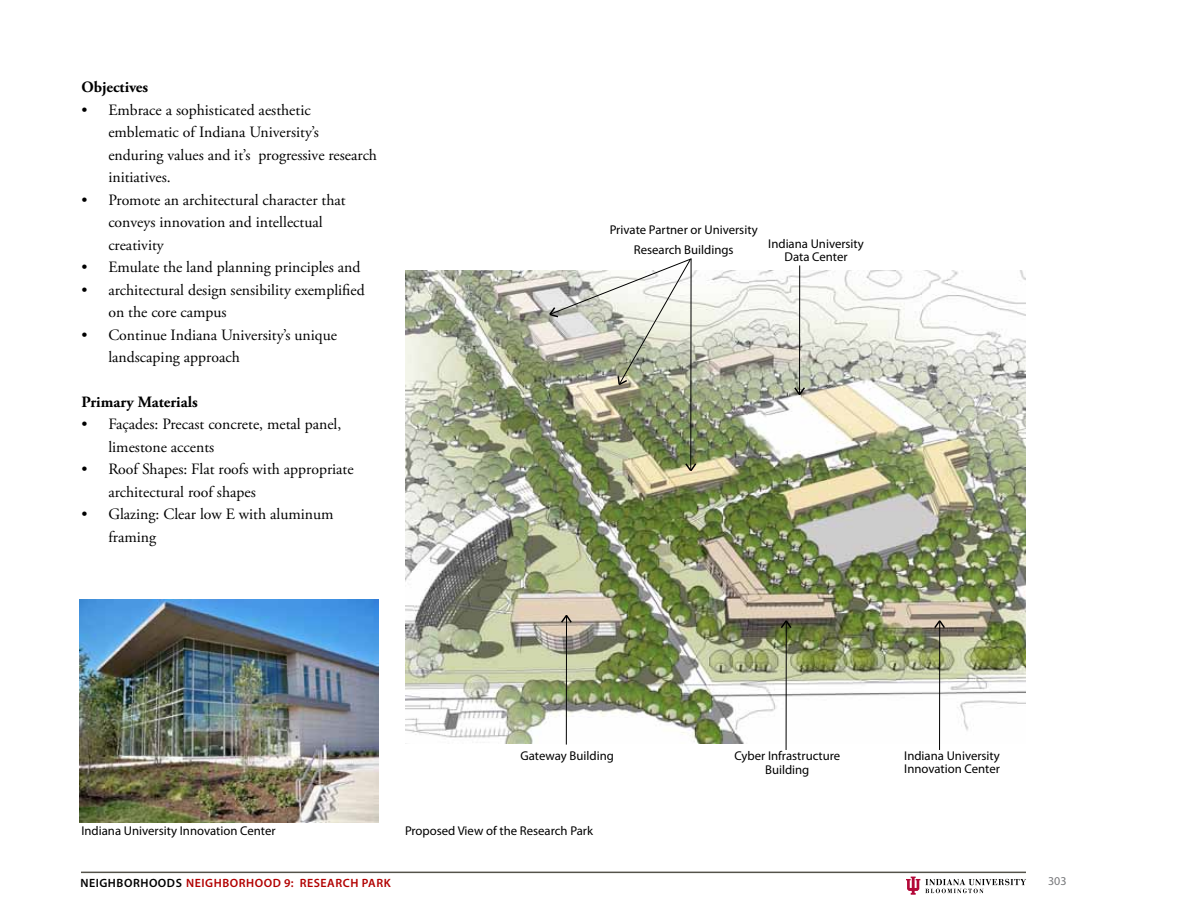
<style>
.page{position:relative;width:1188px;height:918px;background:#fff}
.page>*{position:absolute;margin:0;border:0;box-sizing:border-box;transform-origin:0 0}
.t1{font:15.75px/22.5px "Adobe Garamond Pro";color:#000}
.t2{font:700 15.75px "Adobe Garamond Pro";color:#000}
.t3{font:12.75px/13.5px "Myriad Pro";color:#000;text-align:center}
.t4{font:600 12px "Myriad Pro";letter-spacing:.045em;color:#b20000}
.t5{font:600 12px "Myriad Pro";color:#000}
.t6{font:12px "Myriad Pro";color:#77787b}
</style>
<div class="page">
<hr style="left:81px;top:872px;width:945px;height:1px;background:#54534a">
<svg style="left:906px;top:877px;width:120px;height:18px"></svg>
<img style="left:405px;top:270px;width:621px;height:474px">
<hr style="left:566px;top:615px;width:1px;height:130px;background:#000">
<svg style="left:560px;top:613px;width:13px;height:11px"></svg>
<hr style="left:786px;top:621px;width:1px;height:129px;background:#000">
<svg style="left:779px;top:619px;width:14px;height:11px"></svg>
<hr style="left:939px;top:621px;width:1px;height:129px;background:#000">
<svg style="left:933px;top:619px;width:13px;height:11px"></svg>
<hr style="left:799px;top:265px;width:1px;height:130px;background:#000">
<svg style="left:793px;top:386px;width:14px;height:11px"></svg>
<hr style="left:690px;top:258px;width:1px;height:213px;background:#000">
<svg style="left:684px;top:462px;width:14px;height:11px"></svg>
<svg style="left:548px;top:258px;width:144px;height:129px"></svg>
<img style="left:80px;top:600px;width:299px;height:223px">
<p class="t2" style="left:81px;top:78px;width:68px">Objectives</p>
<p class="t1" style="left:108px;top:99px;width:270px;text-indent:-27px">• Embrace a sophisticated aesthetic emblematic of Indiana University’s enduring values and it’s progressive research initiatives.</p>
<p class="t1" style="left:108px;top:189px;width:239px;text-indent:-27px">• Promote an architectural character that conveys innovation and intellectual creativity</p>
<p class="t1" style="left:81px;top:257px;width:281px">• Emulate the land planning principles and</p>
<p class="t1" style="left:108px;top:279px;width:258px;text-indent:-27px">• architectural design sensibility exemplified on the core campus</p>
<p class="t1" style="left:108px;top:324px;width:230px;text-indent:-27px">• Continue Indiana University’s unique landscaping approach</p>
<p class="t2" style="left:81px;top:392px;width:118px">Primary Materials</p>
<p class="t1" style="left:108px;top:413px;width:235px;text-indent:-27px">• Façades: Precast concrete, metal panel, limestone accents</p>
<p class="t1" style="left:108px;top:458px;width:247px;text-indent:-27px">• Roof Shapes: Flat roofs with appropriate architectural roof shapes</p>
<p class="t1" style="left:108px;top:503px;width:227px;text-indent:-27px">• Glazing: Clear low E with aluminum framing</p>
<p class="t3" style="left:610px;top:220px;width:149px;line-height:19.5px">Private Partner or University<br>Research Buildings</p>
<p class="t3" style="left:768px;top:237px;width:97px">Indiana University<br>Data Center</p>
<p class="t3" style="left:521px;top:749px;width:95px">Gateway Building</p>
<p class="t3" style="left:734px;top:750px;width:107px">Cyber Infrastructure<br>Building</p>
<p class="t3" style="left:81px;top:824px;width:196px">Indiana University Innovation Center</p>
<p class="t3" style="left:405px;top:824px;width:190px">Proposed View of the Research Park</p>
<p class="t3" style="left:904px;top:749px;width:97px;text-align:left">Indiana University<br>Innovation Center</p>
<p class="t5" style="left:80px;top:875px;width:9px">NEIGHBORHOODS</p>
<p class="t4" style="left:186px;top:875px;width:206px">NEIGHBORHOOD 9: RESEARCH PARK</p>
<p class="t6" style="left:1048px;top:875px;width:20px">303</p>
</div>
